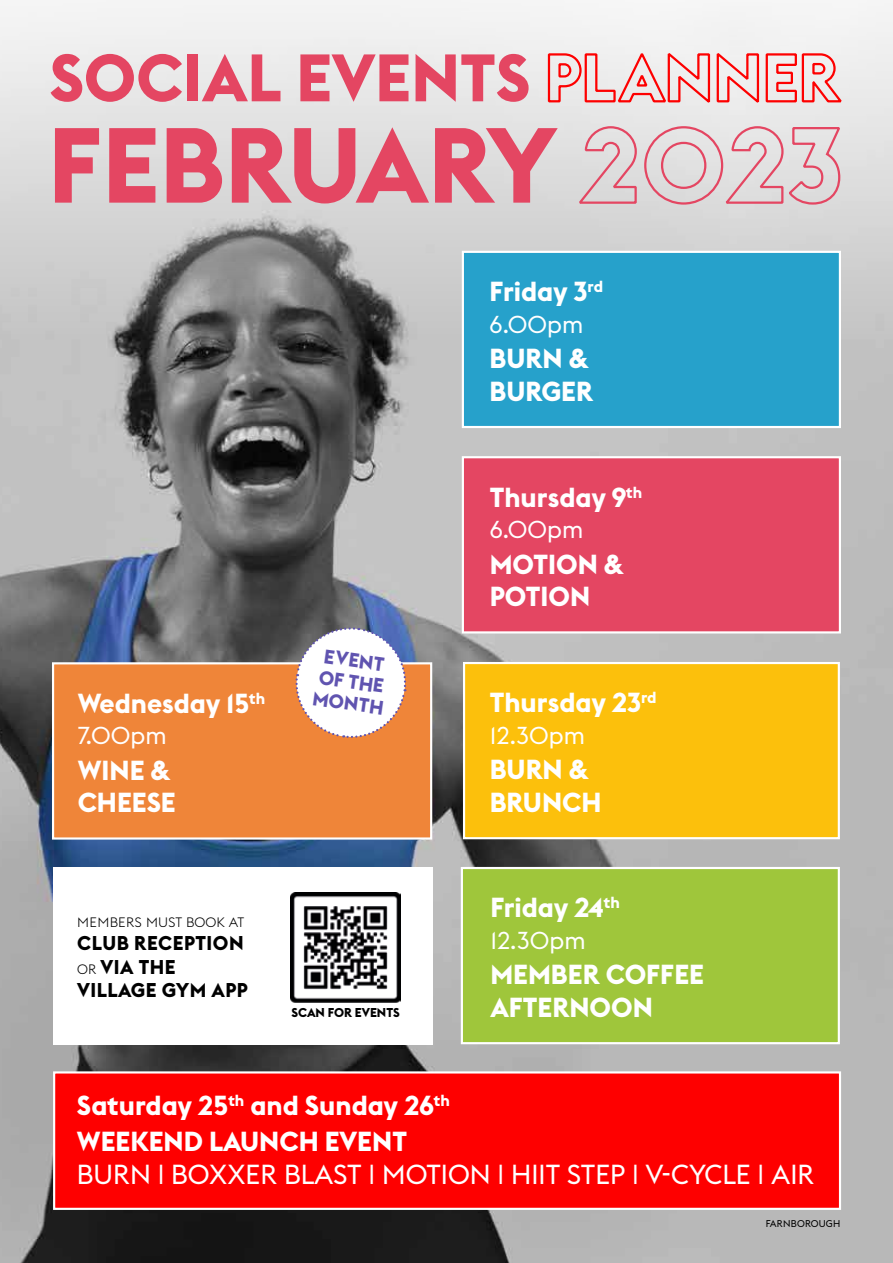
<style>
.page{position:relative;width:893px;height:1263px;background:#fff}
.page>*{position:absolute;margin:0;border:0;box-sizing:border-box;transform-origin:0 0}
.t1{font:700 105px "Village Flex";letter-spacing:-.015em;color:#e44662}
.t2{font:700 66px "Village Flex";color:#e44662}
.t3{font:700 27.15px/32.5px "Village Flex";color:#fff}
.t4{font:27.15px "Village Flex";color:#fff}
.t5{font:24.15px "Village Flex";color:#fff}
.t6{font:700 19.65px/23.7px "Village Flex";letter-spacing:.025em;color:#000}
.t7{font:700 19.35px/21.6px "Village Flex";color:#6054b0}
.t8{font:300 13.5px "Village Flex";letter-spacing:.01em;color:#000}
.t9{font:700 12.6px "Village Flex";color:#000}
.t10{font:9.75px "Village Flex";letter-spacing:.02em;color:#000}
.s1{color:#fe0000}
.s2{font-weight:300;font-size:13.5px}
</style>
<div class="page">
<img style="left:0;top:339px;width:893px;height:924px">
<svg style="left:0;top:0;width:893px;height:339px"></svg>
<div style="left:462px;top:251px;width:379px;height:177px;background:#26a1cb;border:2px solid #fff"></div>
<div style="left:462px;top:456px;width:379px;height:177px;background:#e44662;border:2px solid #fff"></div>
<div style="left:463px;top:662px;width:377px;height:177px;background:#fcc00c;border:2px solid #fff"></div>
<div style="left:53px;top:1071px;width:788px;height:139px;background:#fe0000;border:2px solid #fff"></div>
<div style="left:52px;top:662px;width:380px;height:177px;background:#ef8539;border:2px solid #fff"></div>
<div style="left:53px;top:867px;width:379px;height:177px;background:#fff"></div>
<img style="left:291px;top:893px;width:109px;height:109px">
<div style="left:461px;top:867px;width:379px;height:177px;background:#9fc63b;border:2px solid #fff"></div>
<svg style="left:293px;top:625px;width:116px;height:113px"></svg>
<h2 class="t2" style="left:49px;top:40px;width:792px">SOCIAL EVENTS <span class="s1">PLANNER</span></h2>
<h1 class="t1" style="left:48px;top:105px;width:797px">FEBRUARY 2023</h1>
<p class="t3" style="left:490px;top:276px;width:115px">Friday 3<sup>rd</sup></p>
<p class="t5" style="left:490px;top:310px;width:95px">6.00pm</p>
<p class="t3" style="left:490px;top:342px;width:105px">BURN &amp;<br>BURGER</p>
<p class="t3" style="left:490px;top:481px;width:154px">Thursday 9<sup>th</sup></p>
<p class="t5" style="left:490px;top:516px;width:95px">6.00pm</p>
<p class="t3" style="left:490px;top:548px;width:136px">MOTION &amp;<br>POTION</p>
<p class="t3" style="left:78px;top:687px;width:189px">Wednesday 15<sup>th</sup></p>
<p class="t7" style="left:320px;top:645px;width:73px;rotate:8deg">EVENT<br>OF THE<br>MONTH</p>
<p class="t3" style="left:490px;top:687px;width:168px">Thursday 23<sup>rd</sup></p>
<p class="t5" style="left:78px;top:722px;width:90px">7.00pm</p>
<p class="t5" style="left:490px;top:721px;width:97px">12.30pm</p>
<p class="t3" style="left:78px;top:754px;width:100px">WINE &amp;<br>CHEESE</p>
<p class="t3" style="left:490px;top:754px;width:113px">BURN &amp;<br>BRUNCH</p>
<p class="t8" style="left:77px;top:914px;width:169px">MEMBERS MUST BOOK AT</p>
<p class="t6" style="left:77px;top:931px;width:172px">CLUB RECEPTION<br><span class="s2">OR</span> VIA THE<br>VILLAGE GYM APP</p>
<p class="t9" style="left:291px;top:1005px;width:110px">SCAN FOR EVENTS</p>
<p class="t3" style="left:490px;top:892px;width:131px">Friday 24<sup>th</sup></p>
<p class="t5" style="left:490px;top:926px;width:97px">12.30pm</p>
<p class="t3" style="left:490px;top:959px;width:215px">MEMBER COFFEE<br>AFTERNOON</p>
<p class="t3" style="left:77px;top:1088px;width:374px;line-height:35.7px">Saturday 25<sup>th</sup> and Sunday 26<sup>th<br></sup>WEEKEND LAUNCH EVENT</p>
<p class="t4" style="left:77px;top:1158px;width:739px">BURN | BOXXER BLAST | MOTION | HIIT STEP | V-CYCLE | AIR</p>
<p class="t10" style="left:766px;top:1217px;width:76px">FARNBOROUGH</p>
</div>
